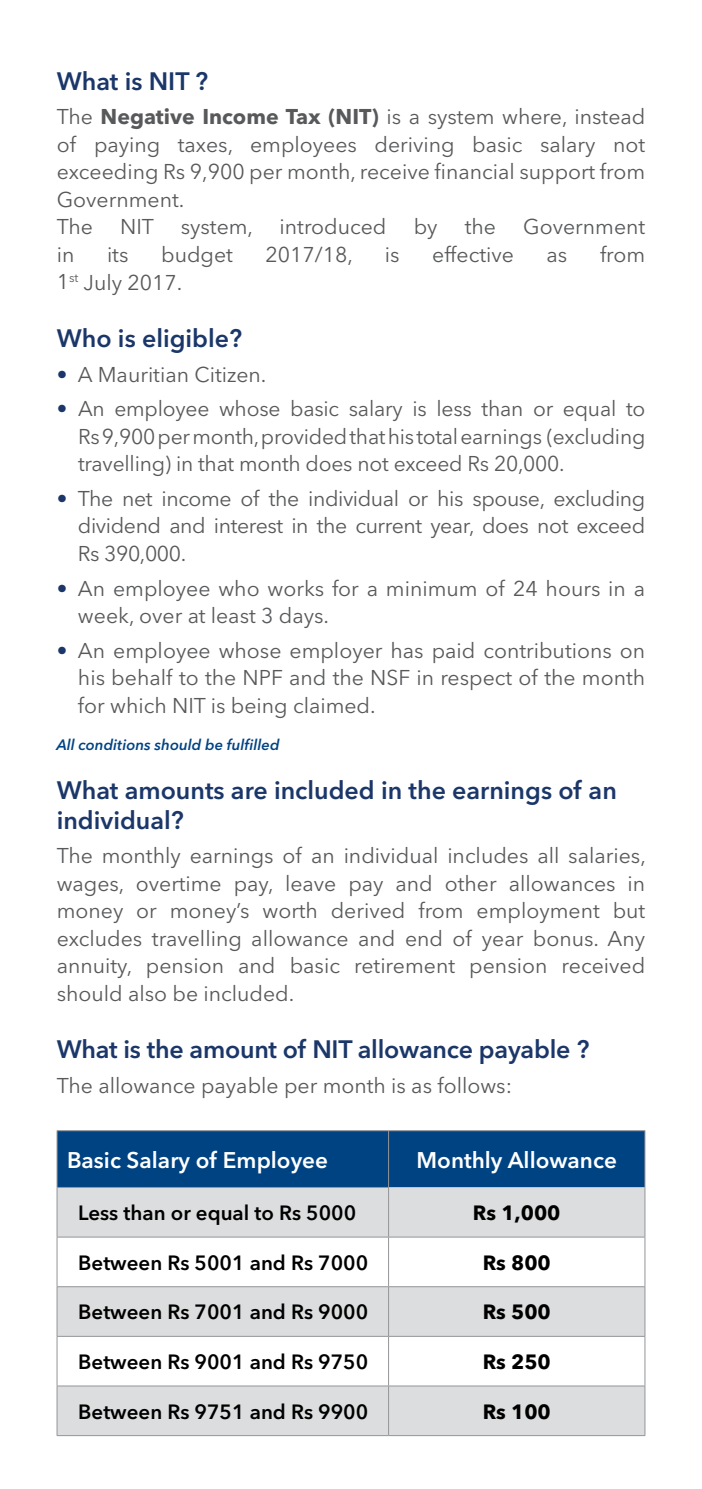
<style>
.page{position:relative;width:702px;height:1489px;background:#fff}
.page>*{position:absolute;margin:0;border:0;box-sizing:border-box;transform-origin:0 0}
.t1{font:600 25px/30px "Avenir Next LT Pro";color:#1b3769}
.t2{font:600 22.5px "Avenir Next LT Pro";color:#fff}
.t3{font:21.25px/27.5px "Avenir Next LT Pro";color:#58595b;text-align:justify}
.t4{font:600 20.5px "Avenir Next LT Pro";color:#000}
.t5{font:700 20.5px "Avenir Next LT Pro";color:#000}
.t6{font:italic 600 15px "Avenir Next LT Pro";color:#004383}
.s1{font-weight:700}
.s2{color:#1b3769}
</style>
<div class="page">
<div style="left:58px;top:1131px;width:586px;height:56px;background:#004383"></div>
<svg style="left:58px;top:1187px;width:586px;height:247px;fill:#dcddde"></svg>
<hr style="left:57px;top:1186px;width:332px;height:1px;background:#939598">
<hr style="left:57px;top:1187px;width:1px;height:49px;background:#939598">
<hr style="left:57px;top:1236px;width:331px;height:1px;background:#939598">
<hr style="left:57px;top:1237px;width:1px;height:49px;background:#939598">
<hr style="left:57px;top:1286px;width:331px;height:1px;background:#939598">
<hr style="left:57px;top:1286px;width:1px;height:49px;background:#939598">
<hr style="left:57px;top:1335px;width:331px;height:1px;background:#939598">
<hr style="left:57px;top:1336px;width:1px;height:49px;background:#939598">
<hr style="left:57px;top:1385px;width:331px;height:1px;background:#939598">
<hr style="left:57px;top:1386px;width:1px;height:49px;background:#939598">
<hr style="left:57px;top:1434px;width:331px;height:1px;background:#939598">
<hr style="left:57px;top:1130px;width:331px;height:1px;background:#939598">
<hr style="left:57px;top:1130px;width:1px;height:56px;background:#939598">
<hr style="left:388px;top:1130px;width:257px;height:1px;background:#939598">
<hr style="left:388px;top:1130px;width:1px;height:56px;background:#939598">
<hr style="left:644px;top:1130px;width:1px;height:57px;background:#939598">
<hr style="left:388px;top:1236px;width:257px;height:1px;background:#939598">
<hr style="left:388px;top:1286px;width:257px;height:1px;background:#939598">
<hr style="left:388px;top:1335px;width:257px;height:1px;background:#939598">
<hr style="left:388px;top:1385px;width:257px;height:1px;background:#939598">
<hr style="left:388px;top:1187px;width:1px;height:49px;background:#939598">
<hr style="left:644px;top:1187px;width:1px;height:49px;background:#939598">
<hr style="left:388px;top:1237px;width:1px;height:49px;background:#939598">
<hr style="left:644px;top:1237px;width:1px;height:49px;background:#939598">
<hr style="left:388px;top:1286px;width:1px;height:49px;background:#939598">
<hr style="left:644px;top:1286px;width:1px;height:49px;background:#939598">
<hr style="left:388px;top:1336px;width:1px;height:49px;background:#939598">
<hr style="left:644px;top:1336px;width:1px;height:49px;background:#939598">
<hr style="left:388px;top:1386px;width:1px;height:49px;background:#939598">
<hr style="left:644px;top:1386px;width:1px;height:49px;background:#939598">
<hr style="left:388px;top:1434px;width:257px;height:1px;background:#939598">
<p class="t1" style="left:57px;top:66px;width:153px">What is NIT ?</p>
<p class="t3" style="left:57px;top:103px;width:590px;text-align:left">The <span class="s1">Negative Income Tax (NIT)</span> is a system where, instead of paying taxes, employees deriving basic salary not exceeding Rs 9,900 per month, receive financial support from Government.<br>The</p>
<p class="t3" style="left:120px;top:213px;width:35px">NIT</p>
<p class="t3" style="left:181px;top:213px;width:207px">system, introduced</p>
<p class="t3" style="left:413px;top:213px;width:25px">by</p>
<p class="t3" style="left:464px;top:213px;width:33px">the</p>
<p class="t3" style="left:523px;top:213px;width:124px">Government</p>
<p class="t3" style="left:57px;top:241px;width:19px">in</p>
<p class="t3" style="left:107px;top:241px;width:23px">its</p>
<p class="t3" style="left:161px;top:241px;width:73px">budget</p>
<p class="t3" style="left:265px;top:241px;width:89px">2017/18,</p>
<p class="t3" style="left:385px;top:241px;width:16px">is</p>
<p class="t3" style="left:432px;top:241px;width:83px">effective</p>
<p class="t3" style="left:546px;top:241px;width:22px">as</p>
<p class="t3" style="left:600px;top:241px;width:47px">from</p>
<p class="t3" style="left:57px;top:268px;width:127px">1<sup>st</sup> July 2017.</p>
<p class="t1" style="left:57px;top:323px;width:187px">Who is eligible?</p>
<p class="t3" style="left:57px;top:360px;width:211px"><span class="s2">•</span> A Mauritian Citizen.</p>
<p class="t3" style="left:78px;top:395px;width:568px;text-indent:-21px"><span class="s2">•</span> An employee whose basic salary is less than or equal to Rs 9,900 per month, provided that his total earnings (excluding travelling) in that month does not exceed Rs 20,000.</p>
<p class="t3" style="left:78px;top:484px;width:568px;text-indent:-21px"><span class="s2">•</span> The net income of the individual or his spouse, excluding dividend and interest in the current year, does not exceed Rs 390,000.</p>
<p class="t3" style="left:78px;top:574px;width:568px;text-indent:-21px"><span class="s2">•</span> An employee who works for a minimum of 24 hours in a week, over at least 3 days.</p>
<p class="t3" style="left:78px;top:636px;width:568px;text-indent:-21px"><span class="s2">•</span> An employee whose employer has paid contributions on his behalf to the NPF and the NSF in respect of the month for which NIT is being claimed.</p>
<p class="t6" style="left:57px;top:735px;width:224px">All conditions should be fulfilled</p>
<p class="t1" style="left:57px;top:774px;width:561px">What amounts are included in the earnings of an individual?</p>
<p class="t3" style="left:57px;top:841px;width:590px">The monthly earnings of an individual includes all salaries, wages, overtime pay, leave pay and other allowances in money or money’s worth derived from employment but excludes travelling allowance and end of year bonus. Any annuity, pension and basic retirement pension received should also be included.</p>
<p class="t1" style="left:57px;top:1034px;width:534px">What is the amount of NIT allowance payable ?</p>
<p class="t3" style="left:57px;top:1071px;width:457px">The allowance payable per month is as follows:</p>
<p class="t2" style="left:67px;top:1145px;width:262px">Basic Salary of Employee</p>
<p class="t2" style="left:416px;top:1145px;width:202px">Monthly Allowance</p>
<p class="t4" style="left:78px;top:1200px;width:279px">Less than or equal to Rs 5000</p>
<p class="t5" style="left:473px;top:1200px;width:89px">Rs 1,000</p>
<p class="t4" style="left:78px;top:1249px;width:291px">Between Rs 5001 and Rs 7000</p>
<p class="t5" style="left:482px;top:1249px;width:70px">Rs 800</p>
<p class="t4" style="left:78px;top:1299px;width:291px">Between Rs 7001 and Rs 9000</p>
<p class="t5" style="left:482px;top:1299px;width:70px">Rs 500</p>
<p class="t4" style="left:78px;top:1349px;width:291px">Between Rs 9001 and Rs 9750</p>
<p class="t5" style="left:482px;top:1348px;width:70px">Rs 250</p>
<p class="t4" style="left:78px;top:1398px;width:291px">Between Rs 9751 and Rs 9900</p>
<p class="t5" style="left:482px;top:1398px;width:70px">Rs 100</p>
</div>
